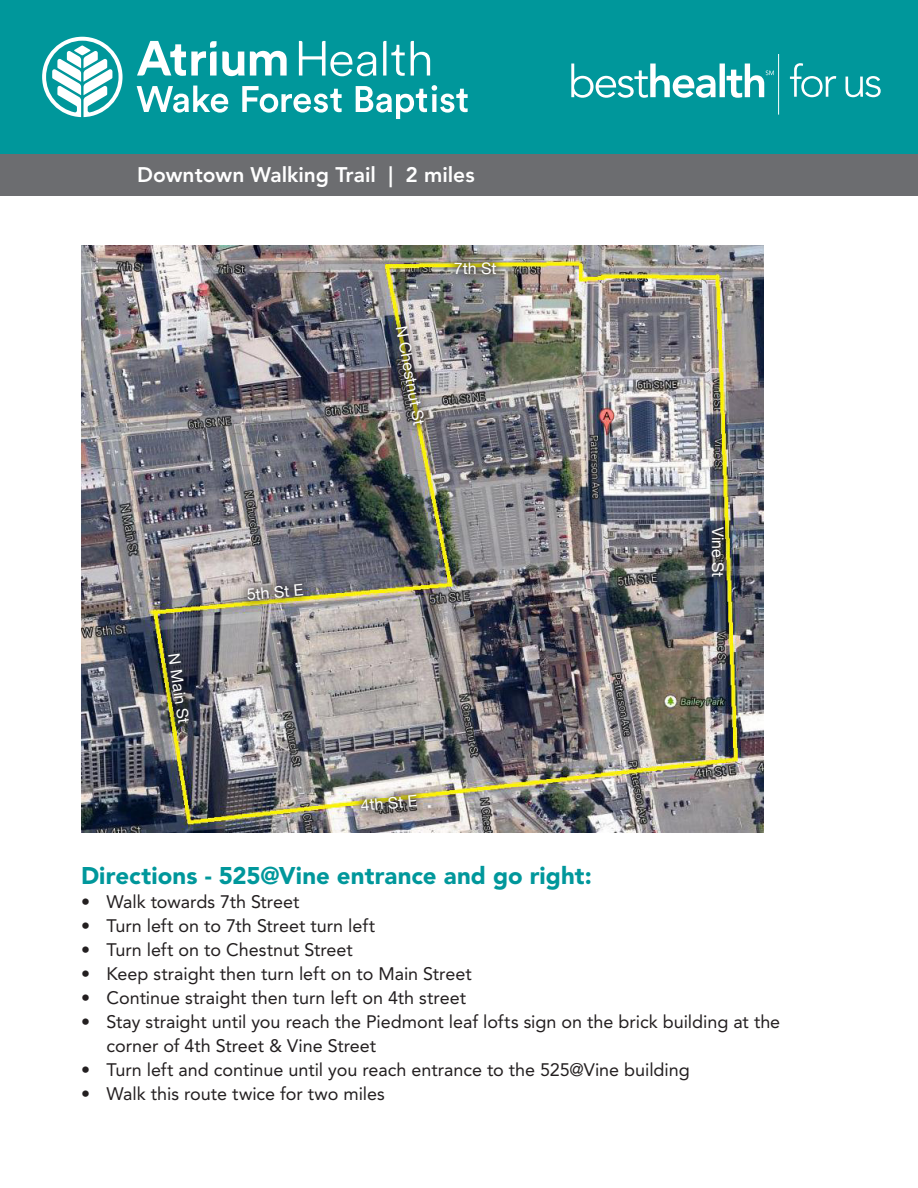
<style>
.page{position:relative;width:918px;height:1188px;background:#fff}
.page>*{position:absolute;margin:0;border:0;box-sizing:border-box;transform-origin:0 0}
.t1{font:900 24px "Avenir LT Std";color:#00979b}
.t2{font:800 21px "Avenir LT Std";color:#fff}
.t3{font:18px/24px "Avenir LT Std";color:#231f20}
.t4{font:15.9px "Helvetica Neue";letter-spacing:-.005em;color:#fff}
</style>
<div class="page">
<div style="left:0;top:0;width:918px;height:158px;background:#00979b"></div>
<div style="left:0;top:154px;width:918px;height:41px;background:#6c6d70"></div>
<svg style="left:42px;top:37px;width:81px;height:80px"></svg>
<svg style="left:137px;top:41px;width:293px;height:35px"></svg>
<svg style="left:137px;top:86px;width:91px;height:27px"></svg>
<svg style="left:242px;top:86px;width:100px;height:27px"></svg>
<svg style="left:356px;top:85px;width:112px;height:34px"></svg>
<svg style="left:790px;top:63px;width:91px;height:34px"></svg>
<hr style="left:778px;top:54px;width:1px;height:61px;background:#fff">
<svg style="left:571px;top:64px;width:203px;height:34px"></svg>
<img style="left:81px;top:245px;width:683px;height:587px">
<div style="left:446px;top:253px;width:59px;height:31px;background:#231f20;opacity:.75"></div>
<div style="left:387px;top:318px;width:46px;height:117px;background:#231f20;opacity:.75"></div>
<div style="left:703px;top:518px;width:30px;height:68px;background:#231f20;opacity:.75"></div>
<div style="left:159px;top:645px;width:39px;height:88px;background:#231f20;opacity:.75"></div>
<div style="left:238px;top:575px;width:74px;height:35px;background:#231f20;opacity:.75"></div>
<div style="left:352px;top:785px;width:74px;height:35px;background:#231f20;opacity:.75"></div>
<p class="t2" style="left:137px;top:162px;width:339px">Downtown Walking Trail | 2 miles</p>
<p class="t4" style="left:413px;top:324px;width:102px;rotate:80deg">N Chestnut St</p>
<p class="t4" style="left:454px;top:257px;width:44px;rotate:1deg">7th St</p>
<p class="t4" style="left:185px;top:652px;width:72px;rotate:82deg">N Main St</p>
<p class="t4" style="left:246px;top:583px;width:58px;rotate:-5deg">5th St E</p>
<p class="t4" style="left:360px;top:794px;width:58px;rotate:-5deg">4th St E</p>
<p class="t4" style="left:729px;top:527px;width:52px;rotate:90deg">Vine St</p>
<p class="t1" style="left:81px;top:861px;width:512px">Directions - 525@Vine entrance and go right:</p>
<p class="t3" style="left:81px;top:890px;width:220px">• Walk towards 7th Street</p>
<p class="t3" style="left:81px;top:914px;width:296px">• Turn left on to 7th Street turn left</p>
<p class="t3" style="left:81px;top:938px;width:273px">• Turn left on to Chestnut Street</p>
<p class="t3" style="left:81px;top:962px;width:392px">• Keep straight then turn left on to Main Street</p>
<p class="t3" style="left:81px;top:986px;width:387px">• Continue straight then turn left on 4th street</p>
<p class="t3" style="left:107px;top:1010px;width:675px;text-indent:-26px">• Stay straight until you reach the Piedmont leaf lofts sign on the brick building at the corner of 4th Street &amp; Vine Street</p>
<p class="t3" style="left:81px;top:1058px;width:610px">• Turn left and continue until you reach entrance to the 525@Vine building</p>
<p class="t3" style="left:81px;top:1082px;width:305px">• Walk this route twice for two miles</p>
</div>
